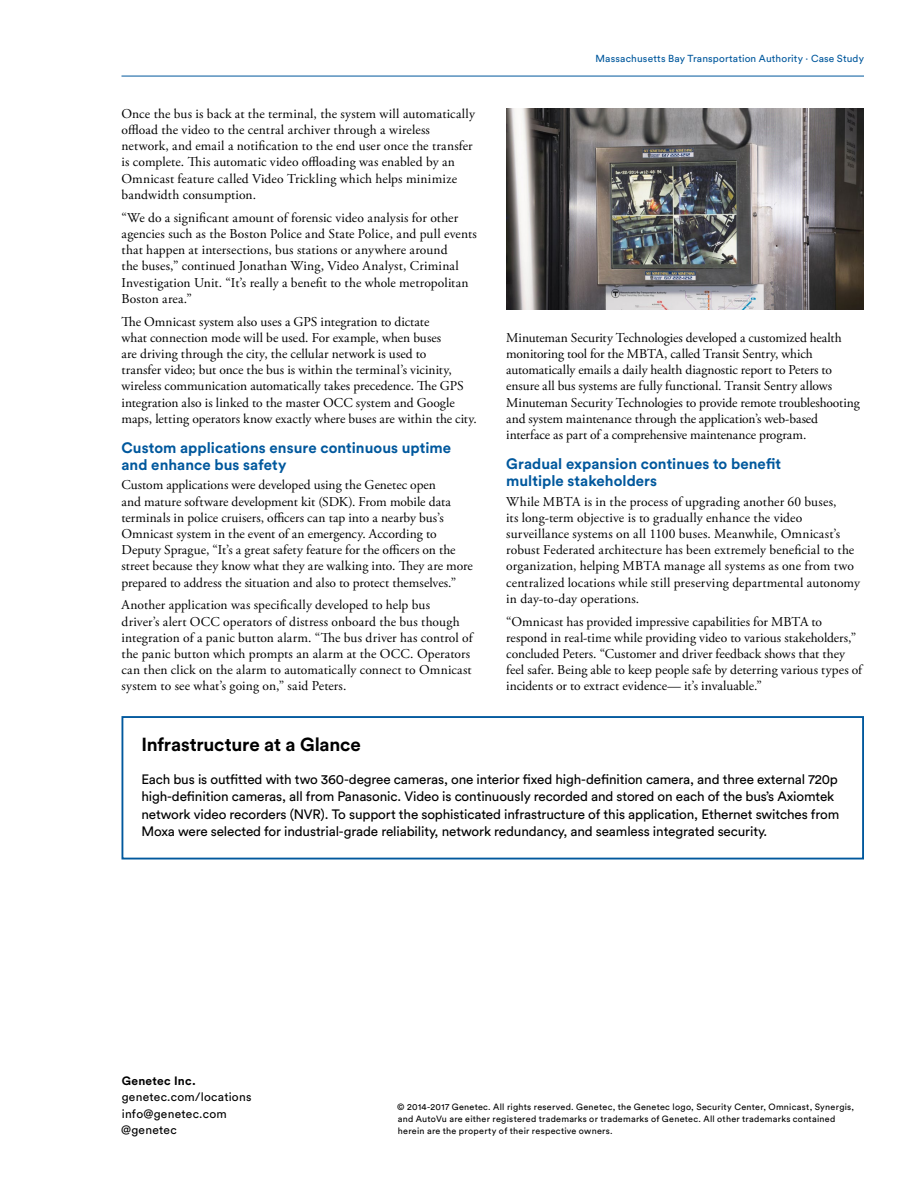
<style>
.page{position:relative;width:918px;height:1188px;background:#fff}
.page>*{position:absolute;margin:0;border:0;box-sizing:border-box;transform-origin:0 0}
.t1{font:700 18.75px "Circular Pro";letter-spacing:-.01em;color:#000}
.t2{font:700 15px/17.2px "Circular Pro";letter-spacing:.005em;color:#00589d}
.t3{font:13.5px/16.2px "Adobe Garamond Pro";letter-spacing:.005em;color:#000}
.t4{font:13.5px/17.2px "Circular Pro";letter-spacing:-.01em;color:#000}
.t5{font:12px/16.5px "Circular Pro";letter-spacing:.02em;color:#000}
.t6{font:700 12px "Circular Pro";letter-spacing:.025em;color:#000}
.t7{font:10.2px "Circular Pro";letter-spacing:.015em;color:#00589d}
.t8{font:9px/12px "Circular Pro";letter-spacing:.03em;color:#000}
</style>
<div class="page">
<hr style="left:122px;top:76px;width:742px;height:1px;background:#00589d">
<div style="left:122px;top:716px;width:742px;height:144px;border:2px solid #00589d"></div>
<img style="left:506px;top:108px;width:358px;height:202px">
<p class="t3" style="left:122px;top:106px;width:355px">Once the bus is back at the terminal, the system will automatically offload the video to the central archiver through a wireless network, and email a notification to the end user once the transfer is complete. This automatic video offloading was enabled by an Omnicast feature called Video Trickling which helps minimize bandwidth consumption.</p>
<p class="t3" style="left:122px;top:210px;width:357px">“We do a significant amount of forensic video analysis for other agencies such as the Boston Police and State Police, and pull events that happen at intersections, bus stations or anywhere around<br>the buses,” continued Jonathan Wing, Video Analyst, Criminal Investigation Unit. “It’s really a benefit to the whole metropolitan Boston area.”</p>
<p class="t3" style="left:122px;top:314px;width:357px">The Omnicast system also uses a GPS integration to dictate<br>what connection mode will be used. For example, when buses<br>are driving through the city, the cellular network is used to<br>transfer video; but once the bus is within the terminal’s vicinity, wireless communication automatically takes precedence. The GPS integration also is linked to the master OCC system and Google maps, letting operators know exactly where buses are within the city.</p>
<p class="t2" style="left:122px;top:438px;width:331px">Custom applications ensure continuous uptime and enhance bus safety</p>
<p class="t3" style="left:122px;top:477px;width:353px">Custom applications were developed using the Genetec open<br>and mature software development kit (SDK). From mobile data terminals in police cruisers, officers can tap into a nearby bus’s Omnicast system in the event of an emergency. According to Deputy Sprague, “It’s a great safety feature for the officers on the street because they know what they are walking into. They are more prepared to address the situation and also to protect themselves.”</p>
<p class="t3" style="left:122px;top:598px;width:353px">Another application was specifically developed to help bus<br>driver’s alert OCC operators of distress onboard the bus though integration of a panic button alarm. “The bus driver has control of the panic button which prompts an alarm at the OCC. Operators can then click on the alarm to automatically connect to Omnicast system to see what’s going on,” said Peters.</p>
<p class="t7" style="left:595px;top:52px;width:270px">Massachusetts Bay Transportation Authority · Case Study</p>
<p class="t3" style="left:506px;top:330px;width:355px">Minuteman Security Technologies developed a customized health monitoring tool for the MBTA, called Transit Sentry, which automatically emails a daily health diagnostic report to Peters to ensure all bus systems are fully functional. Transit Sentry allows Minuteman Security Technologies to provide remote troubleshooting and system maintenance through the application’s web-based interface as part of a comprehensive maintenance program.</p>
<p class="t2" style="left:506px;top:455px;width:276px">Gradual expansion continues to benefit multiple stakeholders</p>
<p class="t3" style="left:506px;top:494px;width:355px">While MBTA is in the process of upgrading another 60 buses,<br>its long-term objective is to gradually enhance the video surveillance systems on all 1100 buses. Meanwhile, Omnicast’s robust Federated architecture has been extremely beneficial to the organization, helping MBTA manage all systems as one from two centralized locations while still preserving departmental autonomy in day-to-day operations.</p>
<p class="t3" style="left:506px;top:614px;width:357px">“Omnicast has provided impressive capabilities for MBTA to respond in real-time while providing video to various stakeholders,” concluded Peters. “Customer and driver feedback shows that they feel safer. Being able to keep people safe by deterring various types of incidents or to extract evidence— it’s invaluable.”</p>
<h1 class="t1" style="left:141px;top:732px;width:221px">Infrastructure at a Glance</h1>
<p class="t4" style="left:141px;top:770px;width:699px">Each bus is outfitted with two 360-degree cameras, one interior fixed high-definition camera, and three external 720p high-definition cameras, all from Panasonic. Video is continuously recorded and stored on each of the bus’s Axiomtek network video recorders (NVR). To support the sophisticated infrastructure of this application, Ethernet switches from Moxa were selected for industrial-grade reliability, network redundancy, and seamless integrated security.</p>
<p class="t6" style="left:122px;top:1072px;width:76px">Genetec Inc.</p>
<p class="t5" style="left:121px;top:1088px;width:132px">genetec.com/locations info@genetec.com @genetec</p>
<p class="t8" style="left:397px;top:1100px;width:459px">© 2014-2017 Genetec. All rights reserved. Genetec, the Genetec logo, Security Center, Omnicast, Synergis, and AutoVu are either registered trademarks or trademarks of Genetec. All other trademarks contained herein are the property of their respective owners.</p>
</div>
